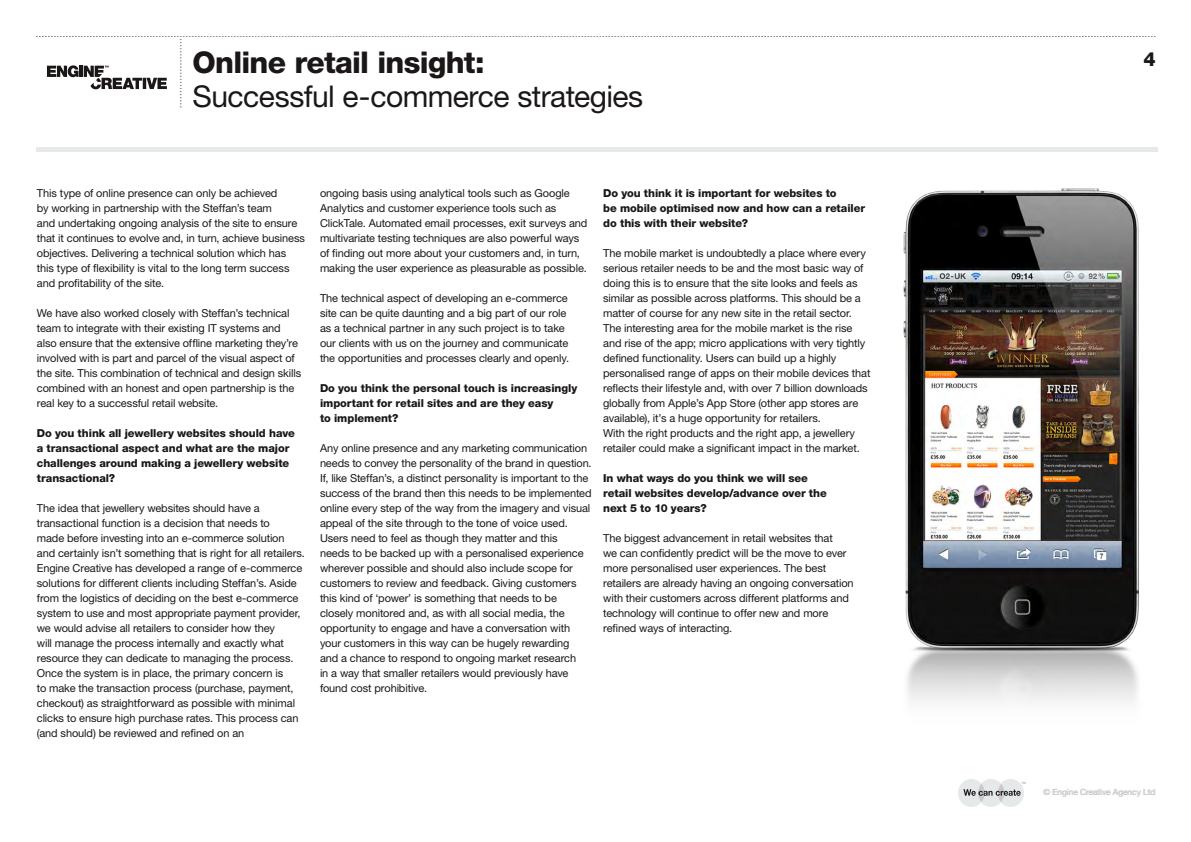
<style>
.page{position:relative;width:1191px;height:842px;background:#fff}
.page>*{position:absolute;margin:0;border:0;box-sizing:border-box;transform-origin:0 0}
.t1{font:30px "Helvetica Neue LT Std";letter-spacing:-.015em;color:#1b1717}
.t2{font:800 30px "Helvetica Neue LT Std";letter-spacing:-.025em;color:#1b1717}
.t3{font:800 19.5px "Helvetica Neue LT Std";color:#1b1717}
.t4{font:11px/15px "Helvetica Neue LT Std";letter-spacing:-.01em;color:#1b1717}
.t5{font:800 11px/15px "Helvetica Neue LT Std";letter-spacing:-.005em;color:#1b1717}
.t6{font:8.5px "Helvetica Neue LT Std";letter-spacing:-.01em;color:#cbc9c9}
</style>
<div class="page">
<svg style="left:958px;top:779px;width:68px;height:28px"></svg>
<svg style="left:36px;top:36px;width:1119px;height:71px"></svg>
<div style="left:37px;top:147px;width:1121px;height:5px;background:#e6e9ea"></div>
<img style="left:903px;top:188px;width:236px;height:514px">
<p class="t2" style="left:192px;top:45px;width:294px">Online retail insight:</p>
<h2 class="t3" style="left:1143px;top:47px;width:14px">4</h2>
<p class="t1" style="left:192px;top:79px;width:452px">Successful e-commerce strategies</p>
<p class="t4" style="left:37px;top:185px;width:270px">This type of online presence can only be achieved<br>by working in partnership with the Steffan’s team<br>and undertaking ongoing analysis of the site to ensure that it continues to evolve and, in turn, achieve business objectives. Delivering a technical solution which has this type of flexibility is vital to the long term success and profitability of the site.</p>
<p class="t4" style="left:37px;top:305px;width:266px">We have also worked closely with Steffan’s technical team to integrate with their existing IT systems and also ensure that the extensive offline marketing they’re involved with is part and parcel of the visual aspect of the site. This combination of technical and design skills combined with an honest and open partnership is the real key to a successful retail website.</p>
<p class="t5" style="left:37px;top:425px;width:259px">Do you think all jewellery websites should have a transactional aspect and what are the major challenges around making a jewellery website transactional?</p>
<p class="t4" style="left:37px;top:500px;width:270px">The idea that jewellery websites should have a transactional function is a decision that needs to<br>made before investing into an e-commerce solution and certainly isn’t something that is right for all retailers.</p>
<p class="t4" style="left:37px;top:560px;width:267px">Engine Creative has developed a range of e-commerce solutions for different clients including Steffan’s. Aside from the logistics of deciding on the best e-commerce system to use and most appropriate payment provider, we would advise all retailers to consider how they<br>will manage the process internally and exactly what resource they can dedicate to managing the process.</p>
<p class="t4" style="left:37px;top:665px;width:263px">Once the system is in place, the primary concern is<br>to make the transaction process (purchase, payment, checkout) as straightforward as possible with minimal clicks to ensure high purchase rates. This process can (and should) be reviewed and refined on an</p>
<p class="t4" style="left:320px;top:185px;width:269px">ongoing basis using analytical tools such as Google Analytics and customer experience tools such as ClickTale. Automated email processes, exit surveys and multivariate testing techniques are also powerful ways of finding out more about your customers and, in turn, making the user experience as pleasurable as possible.</p>
<p class="t4" style="left:320px;top:290px;width:251px">The technical aspect of developing an e-commerce site can be quite daunting and a big part of our role as a technical partner in any such project is to take our clients with us on the journey and communicate the opportunities and processes clearly and openly.</p>
<p class="t5" style="left:320px;top:380px;width:259px">Do you think the personal touch is increasingly important for retail sites and are they easy<br>to implement?</p>
<p class="t4" style="left:320px;top:440px;width:273px">Any online presence and any marketing communication needs to convey the personality of the brand in question.<br>If, like Steffan’s, a distinct personality is important to the success of the brand then this needs to be implemented</p>
<p class="t4" style="left:320px;top:500px;width:272px">online every step of the way from the imagery and visual</p>
<p class="t4" style="left:320px;top:515px;width:249px">appeal of the site through to the tone of voice used.</p>
<p class="t4" style="left:320px;top:530px;width:265px">Users need to feel as though they matter and this needs to be backed up with a personalised experience wherever possible and should also include scope for customers to review and feedback. Giving customers this kind of ‘power’ is something that needs to be closely monitored and, as with all social media, the opportunity to engage and have a conversation with your customers in this way can be hugely rewarding and a chance to respond to ongoing market research in a way that smaller retailers would previously have found cost prohibitive.</p>
<p class="t5" style="left:603px;top:186px;width:263px">Do you think it is important for websites to<br>be mobile optimised now and how can a retailer do this with their website?</p>
<p class="t4" style="left:603px;top:245px;width:264px">The mobile market is undoubtedly a place where every serious retailer needs to be and the most basic way of doing this is to ensure that the site looks and feels as similar as possible across platforms. This should be a</p>
<p class="t4" style="left:603px;top:305px;width:250px">matter of course for any new site in the retail sector.</p>
<p class="t4" style="left:603px;top:320px;width:251px">The interesting area for the mobile market is the rise</p>
<p class="t4" style="left:603px;top:335px;width:269px">and rise of the app; micro applications with very tightly defined functionality. Users can build up a highly personalised range of apps on their mobile devices that reflects their lifestyle and, with over 7 billion downloads globally from Apple’s App Store (other app stores are available), it’s a huge opportunity for retailers.<br>With the right products and the right app, a jewellery retailer could make a significant impact in the market.</p>
<p class="t5" style="left:603px;top:471px;width:225px">In what ways do you think we will see retail websites develop/advance over the next 5 to 10 years?</p>
<p class="t4" style="left:603px;top:531px;width:252px">The biggest advancement in retail websites that<br>we can confidently predict will be the move to ever more personalised user experiences. The best retailers are already having an ongoing conversation with their customers across different platforms and technology will continue to offer new and more refined ways of interacting.</p>
<p class="t6" style="left:1043px;top:787px;width:113px">© Engine Creative Agency Ltd</p>
</div>
